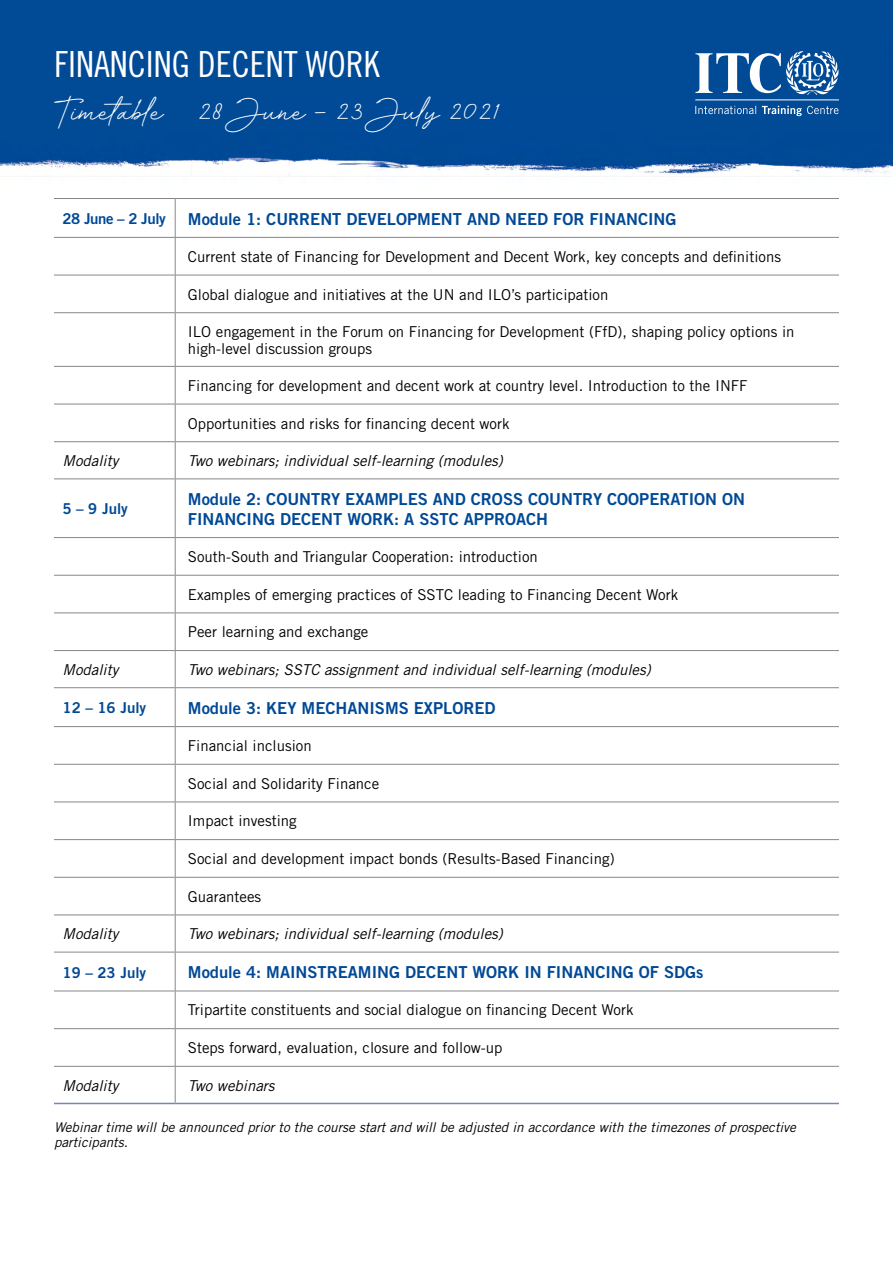
<style>
.page{position:relative;width:893px;height:1263px;background:#fff}
.page>*{position:absolute;margin:0;border:0;box-sizing:border-box;transform-origin:0 0}
.t1{font:36px "Trade Gothic LT Std Cn 18";color:#fff}
.t2{font:31.5px "Velocity";color:#fff}
.t3{font:16.5px/19.8px "Trade Gothic Bold Two";color:#004996}
.t4{font:15px/16.5px "Trade Gothic";color:#000}
.t5{font:italic 15px "Trade Gothic";color:#000}
.t6{font:15px "Trade Gothic Bold Two";color:#004996}
.t7{font:15px "Trade Gothic Bold Two";letter-spacing:-.03em;color:#004996}
.t8{font:italic 13.5px/15px "Trade Gothic";color:#000}
</style>
<div class="page">
<img style="left:0;top:0;width:893px;height:177px">
<svg style="left:176px;top:236px;width:663px;height:755px"></svg>
<hr style="left:54px;top:198px;width:121px;height:1px;background:#878787">
<hr style="left:175px;top:198px;width:664px;height:1px;background:#878787">
<hr style="left:175px;top:199px;width:1px;height:38px;background:#878787">
<hr style="left:54px;top:237px;width:121px;height:1px;background:#878787">
<hr style="left:175px;top:237px;width:664px;height:1px;background:#878787">
<hr style="left:175px;top:238px;width:1px;height:37px;background:#878787">
<hr style="left:54px;top:275px;width:121px;height:1px;background:#878787">
<hr style="left:175px;top:275px;width:664px;height:1px;background:#878787">
<hr style="left:175px;top:275px;width:1px;height:37px;background:#878787">
<hr style="left:54px;top:312px;width:121px;height:1px;background:#878787">
<hr style="left:175px;top:312px;width:664px;height:1px;background:#878787">
<hr style="left:175px;top:313px;width:1px;height:53px;background:#878787">
<hr style="left:54px;top:366px;width:121px;height:1px;background:#878787">
<hr style="left:175px;top:366px;width:664px;height:1px;background:#878787">
<hr style="left:175px;top:367px;width:1px;height:37px;background:#878787">
<hr style="left:54px;top:404px;width:121px;height:1px;background:#878787">
<hr style="left:175px;top:404px;width:664px;height:1px;background:#878787">
<hr style="left:175px;top:404px;width:1px;height:37px;background:#878787">
<hr style="left:54px;top:441px;width:121px;height:1px;background:#878787">
<hr style="left:175px;top:441px;width:664px;height:1px;background:#878787">
<hr style="left:175px;top:442px;width:1px;height:36px;background:#878787">
<hr style="left:54px;top:478px;width:121px;height:1px;background:#878787">
<hr style="left:175px;top:478px;width:664px;height:1px;background:#878787">
<hr style="left:175px;top:479px;width:1px;height:58px;background:#878787">
<hr style="left:54px;top:537px;width:121px;height:1px;background:#878787">
<hr style="left:175px;top:537px;width:664px;height:1px;background:#878787">
<hr style="left:175px;top:538px;width:1px;height:37px;background:#878787">
<hr style="left:54px;top:575px;width:121px;height:1px;background:#878787">
<hr style="left:175px;top:575px;width:664px;height:1px;background:#878787">
<hr style="left:175px;top:575px;width:1px;height:37px;background:#878787">
<hr style="left:54px;top:612px;width:121px;height:1px;background:#878787">
<hr style="left:175px;top:612px;width:664px;height:1px;background:#878787">
<hr style="left:175px;top:613px;width:1px;height:37px;background:#878787">
<hr style="left:54px;top:650px;width:121px;height:1px;background:#878787">
<hr style="left:175px;top:650px;width:664px;height:1px;background:#878787">
<hr style="left:175px;top:651px;width:1px;height:36px;background:#878787">
<hr style="left:54px;top:687px;width:121px;height:1px;background:#878787">
<hr style="left:175px;top:687px;width:664px;height:1px;background:#878787">
<hr style="left:175px;top:688px;width:1px;height:38px;background:#878787">
<hr style="left:54px;top:726px;width:121px;height:1px;background:#878787">
<hr style="left:175px;top:726px;width:664px;height:1px;background:#878787">
<hr style="left:175px;top:727px;width:1px;height:37px;background:#878787">
<hr style="left:54px;top:764px;width:121px;height:1px;background:#878787">
<hr style="left:175px;top:764px;width:664px;height:1px;background:#878787">
<hr style="left:175px;top:765px;width:1px;height:37px;background:#878787">
<hr style="left:54px;top:802px;width:121px;height:1px;background:#878787">
<hr style="left:175px;top:802px;width:664px;height:1px;background:#878787">
<hr style="left:175px;top:802px;width:1px;height:37px;background:#878787">
<hr style="left:54px;top:839px;width:121px;height:1px;background:#878787">
<hr style="left:175px;top:839px;width:664px;height:1px;background:#878787">
<hr style="left:175px;top:840px;width:1px;height:37px;background:#878787">
<hr style="left:54px;top:877px;width:121px;height:1px;background:#878787">
<hr style="left:175px;top:877px;width:664px;height:1px;background:#878787">
<hr style="left:175px;top:878px;width:1px;height:36px;background:#878787">
<hr style="left:54px;top:914px;width:121px;height:1px;background:#878787">
<hr style="left:175px;top:914px;width:664px;height:1px;background:#878787">
<hr style="left:175px;top:915px;width:1px;height:37px;background:#878787">
<hr style="left:54px;top:952px;width:121px;height:1px;background:#878787">
<hr style="left:175px;top:952px;width:664px;height:1px;background:#878787">
<hr style="left:175px;top:952px;width:1px;height:39px;background:#878787">
<hr style="left:54px;top:991px;width:121px;height:1px;background:#878787">
<hr style="left:175px;top:991px;width:664px;height:1px;background:#878787">
<hr style="left:175px;top:991px;width:1px;height:37px;background:#878787">
<hr style="left:54px;top:1028px;width:121px;height:1px;background:#878787">
<hr style="left:175px;top:1028px;width:664px;height:1px;background:#878787">
<hr style="left:175px;top:1029px;width:1px;height:37px;background:#878787">
<hr style="left:54px;top:1066px;width:121px;height:1px;background:#878787">
<hr style="left:175px;top:1066px;width:664px;height:1px;background:#878787">
<hr style="left:175px;top:1067px;width:1px;height:36px;background:#878787">
<hr style="left:54px;top:1103px;width:121px;height:1px;background:#7386c0">
<hr style="left:175px;top:1103px;width:664px;height:1px;background:#7386c0">
<svg style="left:695px;top:51px;width:144px;height:44px"></svg>
<svg style="left:695px;top:106px;width:144px;height:10px"></svg>
<hr style="left:695px;top:100px;width:144px;height:1px;background:#fff">
<h1 class="t1" style="left:54px;top:43px;width:327px">FINANCING DECENT WORK</h1>
<h2 class="t2" style="left:54px;top:89px;width:449px">Timetable 28 June - 23 July 2021</h2>
<p class="t7" style="left:63px;top:209px;width:105px">28 June – 2 July</p>
<p class="t3" style="left:188px;top:209px;width:490px">Module 1: CURRENT DEVELOPMENT AND NEED FOR FINANCING</p>
<p class="t4" style="left:188px;top:248px;width:595px">Current state of Financing for Development and Decent Work, key concepts and definitions</p>
<p class="t4" style="left:188px;top:286px;width:422px">Global dialogue and initiatives at the UN and ILO’s participation</p>
<p class="t4" style="left:188px;top:323px;width:608px">ILO engagement in the Forum on Financing for Development (FfD), shaping policy options in high-level discussion groups</p>
<p class="t4" style="left:188px;top:377px;width:561px">Financing for development and decent work at country level. Introduction to the INFF</p>
<p class="t4" style="left:188px;top:415px;width:323px">Opportunities and risks for financing decent work</p>
<p class="t5" style="left:63px;top:452px;width:57px">Modality</p>
<p class="t5" style="left:188px;top:452px;width:316px">Two webinars; individual self-learning (modules)</p>
<p class="t6" style="left:63px;top:500px;width:67px">5 – 9 July</p>
<p class="t3" style="left:188px;top:489px;width:559px">Module 2: COUNTRY EXAMPLES AND CROSS COUNTRY COOPERATION ON<br>FINANCING DECENT WORK: A SSTC APPROACH</p>
<p class="t4" style="left:188px;top:548px;width:351px">South-South and Triangular Cooperation: introduction</p>
<p class="t4" style="left:188px;top:586px;width:492px">Examples of emerging practices of SSTC leading to Financing Decent Work</p>
<p class="t4" style="left:188px;top:623px;width:182px">Peer learning and exchange</p>
<p class="t5" style="left:63px;top:660px;width:57px">Modality</p>
<p class="t5" style="left:188px;top:660px;width:464px">Two webinars; SSTC assignment and individual self-learning (modules)</p>
<p class="t6" style="left:63px;top:698px;width:85px">12 – 16 July</p>
<p class="t3" style="left:188px;top:698px;width:309px">Module 3: KEY MECHANISMS EXPLORED</p>
<p class="t4" style="left:188px;top:737px;width:125px">Financial inclusion</p>
<p class="t4" style="left:188px;top:775px;width:193px">Social and Solidarity Finance</p>
<p class="t4" style="left:188px;top:812px;width:110px">Impact investing</p>
<p class="t4" style="left:188px;top:850px;width:428px">Social and development impact bonds (Results-Based Financing)</p>
<p class="t4" style="left:188px;top:888px;width:75px">Guarantees</p>
<p class="t5" style="left:63px;top:925px;width:57px">Modality</p>
<p class="t5" style="left:188px;top:925px;width:316px">Two webinars; individual self-learning (modules)</p>
<p class="t6" style="left:63px;top:963px;width:85px">19 – 23 July</p>
<p class="t3" style="left:188px;top:962px;width:517px">Module 4: MAINSTREAMING DECENT WORK IN FINANCING OF SDGs</p>
<p class="t4" style="left:188px;top:1001px;width:447px">Tripartite constituents and social dialogue on financing Decent Work</p>
<p class="t4" style="left:188px;top:1039px;width:316px">Steps forward, evaluation, closure and follow-up</p>
<p class="t5" style="left:63px;top:1076px;width:57px">Modality</p>
<p class="t5" style="left:188px;top:1076px;width:88px">Two webinars</p>
<p class="t8" style="left:54px;top:1120px;width:743px">Webinar time will be announced prior to the course start and will be adjusted in accordance with the timezones of prospective participants.</p>
</div>
